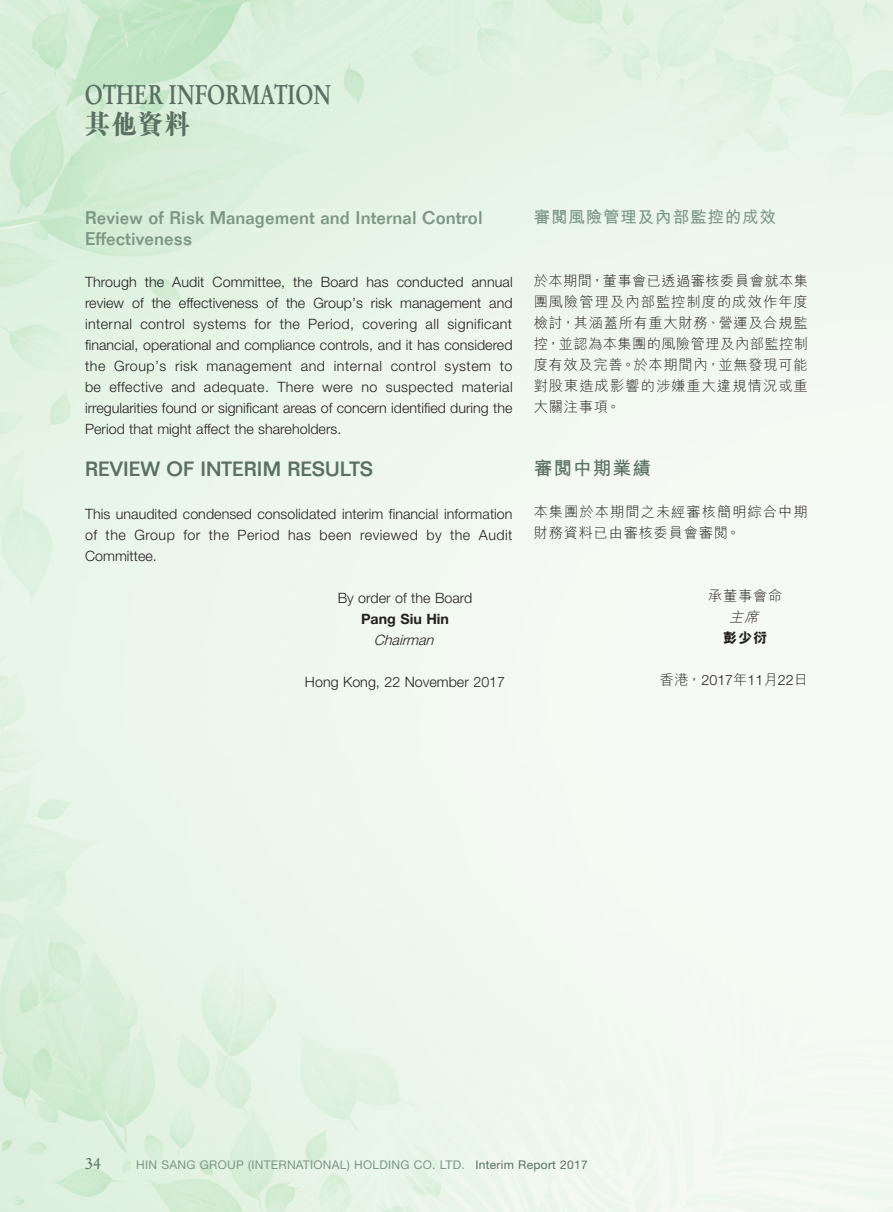
<style>
.page{position:relative;width:893px;height:1212px;background:#fff}
.page>*{position:absolute;margin:0;border:0;box-sizing:border-box;transform-origin:0 0}
.t1{font:700 27px "Stempel Garamond LT Std";color:#5a7062;scale:.75 1}
.t2{font:800 27px "M Sung HK";color:#5a7062;scale:.95 1}
.Heading_1{font:500 20.25px "Folio Std";letter-spacing:.005em;color:#5a7062}
.C_Heading_1{font:700 18.75px "M Hei HK";letter-spacing:.055em;color:#5a7062}
.Heading_2{font:500 18px/21px "Folio Std";letter-spacing:.005em;color:#7d9785}
.C_Heading_2{font:700 16.5px "M Hei HK";letter-spacing:.055em;color:#7d9785}
.t3{font:16.5px "Stempel Garamond LT Std";color:#5a7062}
.Body_Text{font:300 14.25px/21px "Helvetica Neue LT Std";letter-spacing:.005em;color:#231f20;text-align:justify}
.C_Body_Text{font:300 14.25px/21px "M Hei HK";letter-spacing:.055em;color:#231f20;text-align:justify}
.Body_Text-2{font:300 14.25px/21px "M Hei HK";letter-spacing:.075em;color:#231f20}
.Body_Text-3{font:700 14.25px "Helvetica Neue LT Std";letter-spacing:.005em;color:#231f20}
.Body_Text-4{font:italic 300 14.25px "Helvetica Neue LT Std";color:#231f20}
.Body_Text-5{font:800 14.25px "M Hei HK";color:#231f20}
.Body_Text-6{font:italic 300 14.25px "M Hei HK";color:#231f20}
.t4{font:12px "Helvetica Neue LT Std";letter-spacing:.025em;color:#7d9785}
.s1{font-family:"M Hei HK"}
.s2{color:#5a7062}
</style>
<div class="page">
<h1 class="t1" style="left:85px;top:78px;width:330px">OTHER INFORMATION</h1>
<h1 class="t2" style="left:85px;top:110px;width:112px">其他資料</h1>
<p class="Heading_2" style="left:85px;top:208px;width:399px">Review of Risk Management and Internal Control<br>Effectiveness</p>
<p class="Body_Text" style="left:85px;top:272px;width:429px">Through the Audit Committee, the Board has conducted annual review of the effectiveness of the Group’s risk management and internal control systems for the Period, covering all significant financial, operational and compliance controls, and it has considered the Group’s risk management and internal control system to be effective and adequate. There were no suspected material irregularities found or significant areas of concern identified during the Period that might affect the shareholders.</p>
<p class="Heading_1" style="left:85px;top:457px;width:289px">REVIEW OF INTERIM RESULTS</p>
<p class="Body_Text" style="left:85px;top:503px;width:429px">This unaudited condensed consolidated interim financial information of the Group for the Period has been reviewed by the Audit Committee.</p>
<p class="Body_Text" style="left:338px;top:587px;width:136px">By order of the Board</p>
<p class="Body_Text-3" style="left:361px;top:610px;width:90px">Pang Siu Hin</p>
<p class="Body_Text-4" style="left:374px;top:631px;width:65px">Chairman</p>
<p class="Body_Text" style="left:305px;top:671px;width:202px">Hong Kong, 22 November 2017</p>
<p class="C_Heading_2" style="left:534px;top:205px;width:244px">審閱風險管理及內部監控的成效</p>
<p class="C_Body_Text" style="left:534px;top:270px;width:276px">於本期間，董事會已透過審核委員會就本集團風險管理及內部監控制度的成效作年度檢討，其涵蓋所有重大財務、營運及合規監控，並認為本集團的風險管理及內部監控制度有效及完善。於本期間內，並無發現可能對股東造成影響的涉嫌重大違規情況或重大關注事項。</p>
<p class="C_Heading_1" style="left:534px;top:455px;width:119px">審閱中期業績</p>
<p class="Body_Text-2" style="left:534px;top:501px;width:276px">本集團於本期間之未經審核簡明綜合中期財務資料已由審核委員會審閱。</p>
<p class="Body_Text-2" style="left:708px;top:585px;width:76px">承董事會命</p>
<p class="Body_Text-6" style="left:729px;top:610px;width:35px">主席</p>
<p class="Body_Text-5" style="left:723px;top:631px;width:46px">彭少衍</p>
<p class="Body_Text" style="left:660px;top:669px;width:150px"><span class="s1">香港，</span>2017<span class="s1">年</span>11<span class="s1">月</span>22<span class="s1">日</span></p>
<p class="t3" style="left:85px;top:1153px;width:18px">34</p>
<p class="t4" style="left:136px;top:1157px;width:453px">HIN SANG GROUP (INTERNATIONAL) HOLDING CO. LTD. <span class="s2">Interim Report 2017</span></p>
</div>
